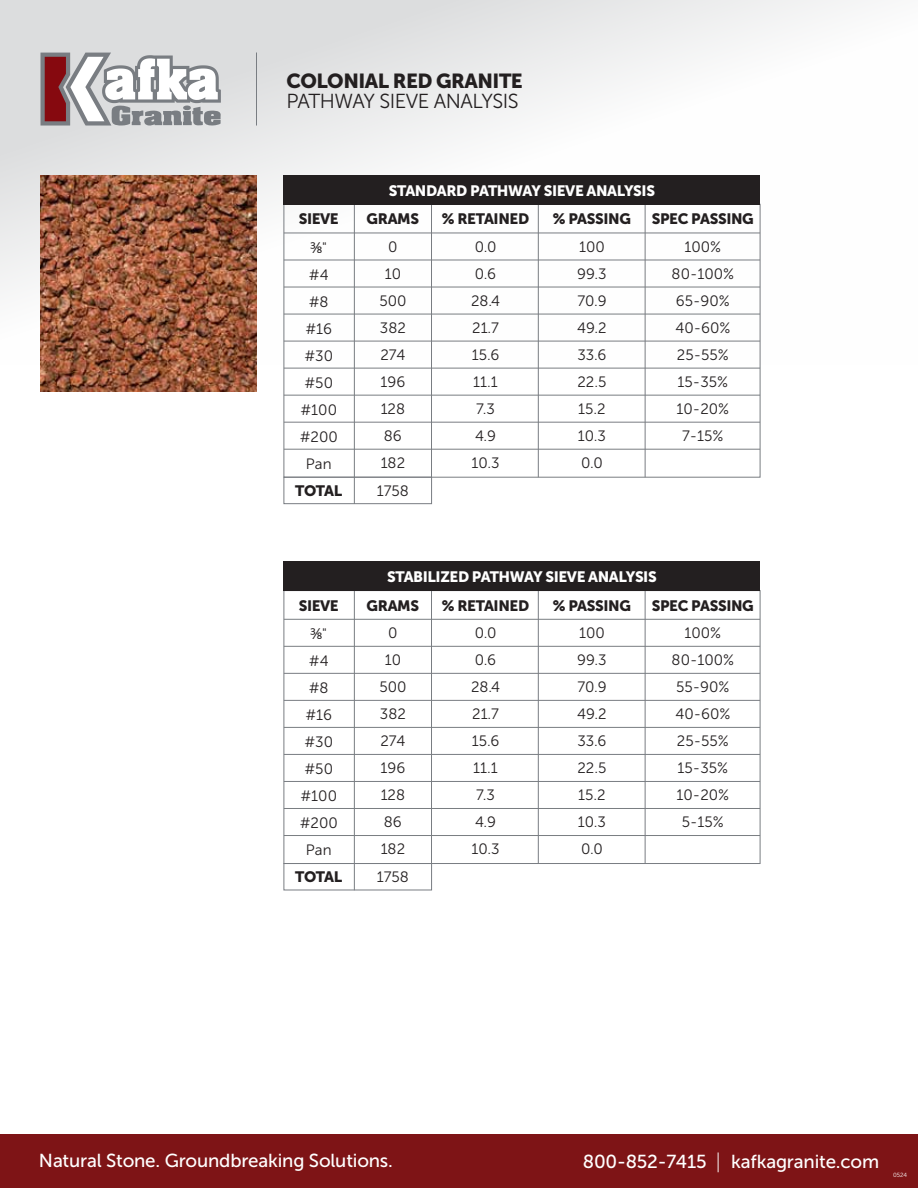
<style>
.page{position:relative;width:918px;height:1188px;background:#fff}
.page>*{position:absolute;margin:0;border:0;box-sizing:border-box;transform-origin:0 0}
.t1{font:20.25px "Museo Sans 300";letter-spacing:-.025em;color:#231f20}
.t2{font:20.25px "Museo Sans 900";letter-spacing:-.025em;color:#231f20}
.t3{font:18.75px "Museo Sans 500";letter-spacing:-.01em;color:#fff}
.t4{font:15px/27px "Museo Sans 300";color:#231f20;text-align:center}
.t5{font:15px "Museo Sans 900";letter-spacing:-.025em;color:#231f20}
.t6{font:15px "Museo Sans 900";letter-spacing:-.025em;color:#fff}
.t7{font:15px "Open Sans";color:#231f20}
.t8{font:6px "Museo Sans 300";color:#fff}
.s1{font-family:"Museo Sans 300"}
.s2{font-family:"Museo Sans 100";font-size:21px}
</style>
<div class="page">
<div style="left:0;top:1134px;width:918px;height:54px;background:#7e1416"></div>
<svg style="left:0;top:0;width:857px;height:365px"></svg>
<svg style="left:40px;top:53px;width:181px;height:73px"></svg>
<hr style="left:256px;top:53px;width:1px;height:73px;background:#797d82">
<img style="left:40px;top:176px;width:216px;height:216px">
<div style="left:284px;top:477px;width:148px;height:27px;border:1px solid #797d82"></div>
<hr style="left:354px;top:204px;width:1px;height:300px;background:#797d82">
<hr style="left:431px;top:204px;width:1px;height:273px;background:#797d82">
<hr style="left:538px;top:204px;width:1px;height:273px;background:#797d82">
<hr style="left:645px;top:204px;width:1px;height:273px;background:#797d82">
<hr style="left:284px;top:233px;width:476px;height:1px;background:#797d82">
<hr style="left:284px;top:260px;width:476px;height:1px;background:#797d82">
<hr style="left:284px;top:287px;width:476px;height:1px;background:#797d82">
<hr style="left:284px;top:314px;width:476px;height:1px;background:#797d82">
<hr style="left:284px;top:341px;width:476px;height:1px;background:#797d82">
<hr style="left:284px;top:368px;width:476px;height:1px;background:#797d82">
<hr style="left:284px;top:395px;width:476px;height:1px;background:#797d82">
<hr style="left:284px;top:422px;width:476px;height:1px;background:#797d82">
<hr style="left:284px;top:449px;width:476px;height:1px;background:#797d82">
<div style="left:284px;top:176px;width:476px;height:29px;background:#231f20"></div>
<div style="left:284px;top:863px;width:148px;height:27px;border:1px solid #797d82"></div>
<hr style="left:354px;top:591px;width:1px;height:299px;background:#797d82">
<hr style="left:431px;top:591px;width:1px;height:273px;background:#797d82">
<hr style="left:538px;top:591px;width:1px;height:273px;background:#797d82">
<hr style="left:645px;top:591px;width:1px;height:273px;background:#797d82">
<hr style="left:284px;top:619px;width:476px;height:1px;background:#797d82">
<hr style="left:284px;top:646px;width:476px;height:1px;background:#797d82">
<hr style="left:284px;top:673px;width:476px;height:1px;background:#797d82">
<hr style="left:284px;top:700px;width:476px;height:1px;background:#797d82">
<hr style="left:284px;top:727px;width:476px;height:1px;background:#797d82">
<hr style="left:284px;top:754px;width:476px;height:1px;background:#797d82">
<hr style="left:284px;top:781px;width:476px;height:1px;background:#797d82">
<hr style="left:284px;top:808px;width:476px;height:1px;background:#797d82">
<hr style="left:284px;top:835px;width:476px;height:1px;background:#797d82">
<div style="left:284px;top:562px;width:476px;height:29px;background:#231f20"></div>
<h1 class="t2" style="left:286px;top:69px;width:238px">COLONIAL RED GRANITE</h1>
<h1 class="t1" style="left:286px;top:90px;width:234px">PATHWAY SIEVE ANALYSIS</h1>
<p class="t5" style="left:299px;top:211px;width:42px">SIEVE</p>
<p class="t7" style="left:311px;top:237px;width:18px">⅜<span class="s1">"</span></p>
<p class="t4" style="left:300px;top:261px;width:40px">#4 #8 #16 #30 #50 #100 #200<br>Pan</p>
<p class="t6" style="left:389px;top:182px;width:268px">STANDARD PATHWAY SIEVE ANALYSIS</p>
<p class="t5" style="left:367px;top:211px;width:54px">GRAMS</p>
<p class="t4" style="left:379px;top:233px;width:29px">0<br>10<br>500<br>382<br>274<br>196<br>128<br>86<br>182</p>
<p class="t5" style="left:442px;top:211px;width:89px">% RETAINED</p>
<p class="t4" style="left:471px;top:233px;width:31px">0.0<br>0.6<br>28.4<br>21.7<br>15.6<br>11.1<br>7.3<br>4.9<br>10.3</p>
<p class="t5" style="left:553px;top:211px;width:80px">% PASSING</p>
<p class="t4" style="left:577px;top:233px;width:31px;text-align:left">100<br>99.3<br>70.9<br>49.2<br>33.6<br>22.5<br>15.2<br>10.3<br>0.0</p>
<p class="t5" style="left:652px;top:211px;width:104px">SPEC PASSING</p>
<p class="t4" style="left:672px;top:233px;width:64px">100%<br>80-100%<br>65-90%<br>40-60%<br>25-55%<br>15-35%<br>10-20%<br>7-15%</p>
<p class="t5" style="left:295px;top:482px;width:49px">TOTAL</p>
<p class="t4" style="left:377px;top:477px;width:34px">1758</p>
<p class="t5" style="left:299px;top:597px;width:42px">SIEVE</p>
<p class="t7" style="left:311px;top:623px;width:18px">⅜<span class="s1">"</span></p>
<p class="t4" style="left:300px;top:647px;width:40px">#4 #8 #16 #30 #50 #100 #200<br>Pan</p>
<p class="t6" style="left:387px;top:568px;width:271px">STABILIZED PATHWAY SIEVE ANALYSIS</p>
<p class="t5" style="left:367px;top:597px;width:54px">GRAMS</p>
<p class="t4" style="left:379px;top:620px;width:29px">0<br>10<br>500<br>382<br>274<br>196<br>128<br>86<br>182</p>
<p class="t5" style="left:442px;top:597px;width:89px">% RETAINED</p>
<p class="t4" style="left:471px;top:620px;width:31px">0.0<br>0.6<br>28.4<br>21.7<br>15.6<br>11.1<br>7.3<br>4.9<br>10.3</p>
<p class="t5" style="left:553px;top:597px;width:80px">% PASSING</p>
<p class="t4" style="left:577px;top:620px;width:31px;text-align:left">100<br>99.3<br>70.9<br>49.2<br>33.6<br>22.5<br>15.2<br>10.3<br>0.0</p>
<p class="t5" style="left:652px;top:597px;width:104px">SPEC PASSING</p>
<p class="t4" style="left:672px;top:620px;width:64px">100%<br>80-100%<br>55-90%<br>40-60%<br>25-55%<br>15-35%<br>10-20%<br>5-15%</p>
<p class="t5" style="left:295px;top:869px;width:49px">TOTAL</p>
<p class="t4" style="left:377px;top:864px;width:34px">1758</p>
<p class="t3" style="left:39px;top:1150px;width:355px">Natural Stone. Groundbreaking Solutions.</p>
<p class="t3" style="left:583px;top:1151px;width:298px">800-852-7415 <span class="s2">|</span> kafkagranite.com</p>
<p class="t8" style="left:893px;top:1172px;width:16px">0524</p>
</div>
